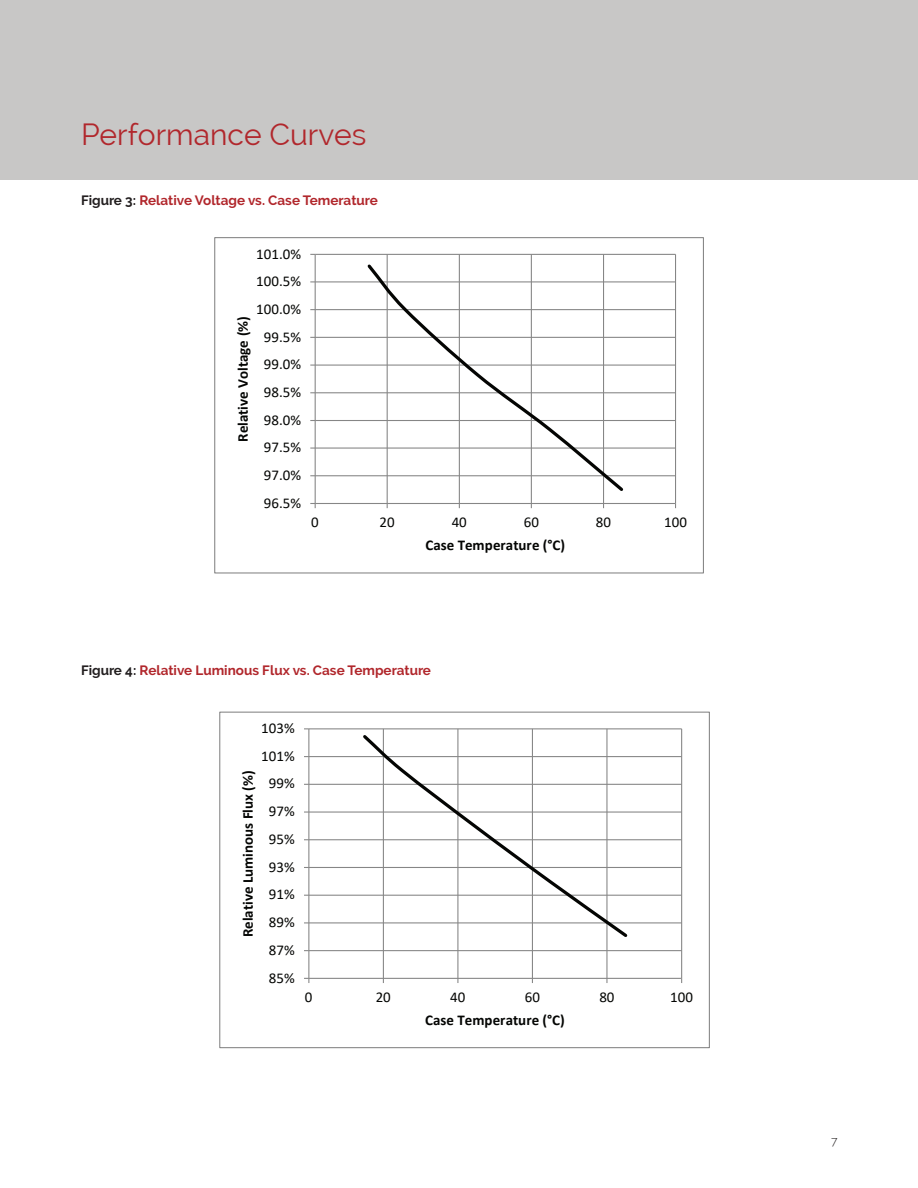
<style>
.page{position:relative;width:918px;height:1188px;background:#fff}
.page>*{position:absolute;margin:0;border:0;box-sizing:border-box;transform-origin:0 0}
.t1{font:30px "Raleway";color:#b1272c}
.t2{font:15px "Calibri";color:#040503}
.t3{font:700 15px "Calibri";color:#040503}
.t4{font:700 13.5px "Raleway";color:#b1272c}
.t5{font:300 12px "Raleway";color:#231f20}
.s1{color:#231f20}
</style>
<div class="page">
<div style="left:0;top:0;width:918px;height:180px;background:#c8c7c6"></div>
<hr style="left:315px;top:475px;width:361px;height:1px;background:#868686">
<hr style="left:315px;top:448px;width:361px;height:1px;background:#868686">
<hr style="left:315px;top:420px;width:361px;height:1px;background:#868686">
<hr style="left:315px;top:392px;width:361px;height:1px;background:#868686">
<hr style="left:315px;top:365px;width:361px;height:1px;background:#868686">
<hr style="left:315px;top:337px;width:361px;height:1px;background:#868686">
<hr style="left:315px;top:309px;width:361px;height:1px;background:#868686">
<hr style="left:315px;top:281px;width:361px;height:1px;background:#868686">
<hr style="left:315px;top:254px;width:361px;height:1px;background:#868686">
<hr style="left:387px;top:254px;width:1px;height:249px;background:#868686">
<hr style="left:459px;top:254px;width:1px;height:249px;background:#868686">
<hr style="left:531px;top:254px;width:1px;height:249px;background:#868686">
<hr style="left:603px;top:254px;width:1px;height:249px;background:#868686">
<hr style="left:675px;top:254px;width:1px;height:249px;background:#868686">
<hr style="left:315px;top:254px;width:1px;height:249px;background:#868686">
<hr style="left:315px;top:503px;width:361px;height:1px;background:#868686">
<svg style="left:310px;top:503px;width:6px;height:5px"></svg>
<svg style="left:365px;top:262px;width:261px;height:232px"></svg>
<hr style="left:309px;top:950px;width:373px;height:1px;background:#868686">
<hr style="left:309px;top:922px;width:373px;height:1px;background:#868686">
<hr style="left:309px;top:895px;width:373px;height:1px;background:#868686">
<hr style="left:309px;top:867px;width:373px;height:1px;background:#868686">
<hr style="left:309px;top:839px;width:373px;height:1px;background:#868686">
<hr style="left:309px;top:811px;width:373px;height:2px;background:#868686">
<hr style="left:309px;top:784px;width:373px;height:1px;background:#868686">
<hr style="left:309px;top:756px;width:373px;height:1px;background:#868686">
<hr style="left:309px;top:728px;width:373px;height:1px;background:#868686">
<hr style="left:383px;top:729px;width:1px;height:249px;background:#868686">
<hr style="left:457px;top:729px;width:1px;height:249px;background:#868686">
<hr style="left:532px;top:729px;width:1px;height:249px;background:#868686">
<hr style="left:606px;top:729px;width:1px;height:249px;background:#868686">
<hr style="left:681px;top:729px;width:1px;height:249px;background:#868686">
<hr style="left:308px;top:729px;width:1px;height:249px;background:#868686">
<hr style="left:309px;top:978px;width:373px;height:1px;background:#868686">
<svg style="left:360px;top:732px;width:270px;height:208px"></svg>
<h1 class="t1" style="left:81px;top:117px;width:287px">Performance Curves</h1>
<p class="t4" style="left:81px;top:193px;width:298px"><span class="s1">Figure 3:</span> Relative Voltage vs. Case Temerature</p>
<p class="t2" style="left:256px;top:243px;width:46px">101.0%</p>
<p class="t2" style="left:256px;top:271px;width:46px">100.5%</p>
<p class="t2" style="left:256px;top:299px;width:46px">100.0%</p>
<p class="t3" style="left:232px;top:442px;width:127px;rotate:-90deg">Relative Voltage (%)</p>
<p class="t2" style="left:264px;top:326px;width:39px">99.5%</p>
<p class="t2" style="left:264px;top:354px;width:39px">99.0%</p>
<p class="t2" style="left:264px;top:382px;width:39px">98.5%</p>
<p class="t2" style="left:264px;top:409px;width:39px">98.0%</p>
<p class="t2" style="left:264px;top:437px;width:39px">97.5%</p>
<p class="t2" style="left:264px;top:465px;width:39px">97.0%</p>
<p class="t2" style="left:264px;top:492px;width:39px">96.5%</p>
<p class="t2" style="left:311px;top:512px;width:9px">0</p>
<p class="t2" style="left:380px;top:512px;width:17px">20</p>
<p class="t2" style="left:452px;top:512px;width:17px">40</p>
<p class="t2" style="left:524px;top:512px;width:17px">60</p>
<p class="t2" style="left:596px;top:512px;width:17px">80</p>
<p class="t2" style="left:664px;top:512px;width:24px">100</p>
<p class="t3" style="left:426px;top:534px;width:141px">Case Temperature (°C)</p>
<p class="t4" style="left:81px;top:662px;width:352px"><span class="s1">Figure 4:</span> Relative Luminous Flux vs. Case Temperature</p>
<p class="t2" style="left:261px;top:718px;width:35px">103%</p>
<p class="t2" style="left:261px;top:745px;width:35px">101%</p>
<p class="t3" style="left:237px;top:937px;width:169px;rotate:-90deg">Relative Luminous Flux (%)</p>
<p class="t2" style="left:269px;top:773px;width:27px">99%</p>
<p class="t2" style="left:269px;top:801px;width:27px">97%</p>
<p class="t2" style="left:269px;top:829px;width:27px">95%</p>
<p class="t2" style="left:269px;top:856px;width:27px">93%</p>
<p class="t2" style="left:269px;top:884px;width:27px">91%</p>
<p class="t2" style="left:269px;top:912px;width:27px">89%</p>
<p class="t2" style="left:269px;top:939px;width:27px">87%</p>
<p class="t2" style="left:269px;top:967px;width:27px">85%</p>
<p class="t2" style="left:305px;top:987px;width:9px">0</p>
<p class="t2" style="left:376px;top:987px;width:17px">20</p>
<p class="t2" style="left:450px;top:987px;width:17px">40</p>
<p class="t2" style="left:525px;top:987px;width:17px">60</p>
<p class="t2" style="left:599px;top:987px;width:17px">80</p>
<p class="t2" style="left:670px;top:987px;width:24px">100</p>
<p class="t3" style="left:425px;top:1009px;width:141px">Case Temperature (°C)</p>
<p class="t5" style="left:831px;top:1134px;width:8px">7</p>
</div>
